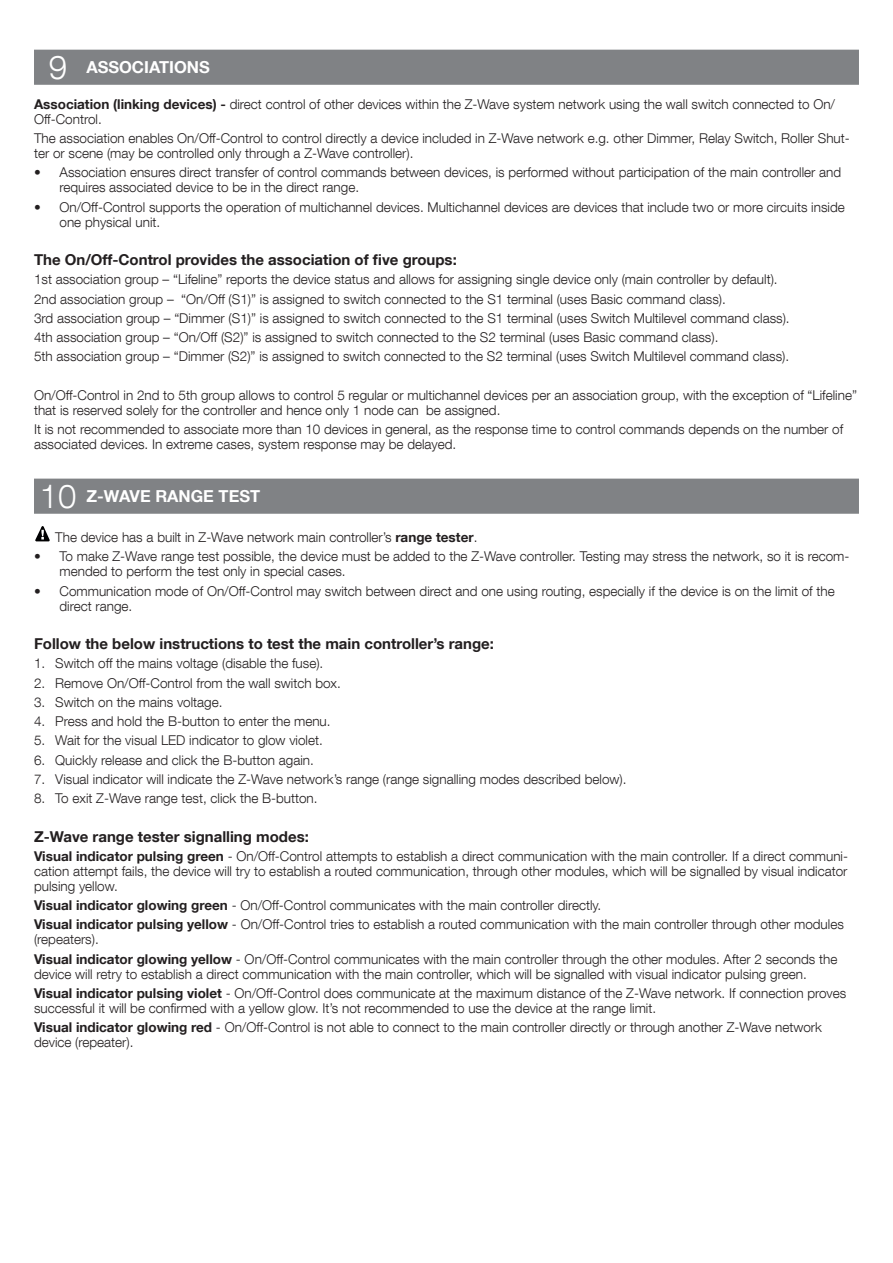
<style>
.page{position:relative;width:893px;height:1263px;background:#fff}
.page>*{position:absolute;margin:0;border:0;box-sizing:border-box;transform-origin:0 0}
.t1{font:300 33px "Helvetica Neue LT Com";color:#fff}
.titolo{font:700 16.5px "Helvetica Neue LT Com";color:#fff}
.Subchapter{font:700 15px "Helvetica Neue LT Com";color:#231f20}
.t2{font:300 13.5px/15px "Helvetica Neue LT Com";color:#231f20}
.s1{font-weight:700}
</style>
<div class="page">
<div style="left:34px;top:50px;width:825px;height:35px;background:#808285"></div>
<div style="left:34px;top:479px;width:825px;height:35px;background:#808285"></div>
<svg style="left:35px;top:526px;width:15px;height:16px"></svg>
<p class="t1" style="left:49px;top:47px;width:20px">9</p>
<p class="titolo" style="left:86px;top:57px;width:125px">ASSOCIATIONS</p>
<p class="t2" style="left:34px;top:96px;width:803px"><span class="s1">Association (linking devices) -</span> direct control of other devices within the Z-Wave system network using the wall switch connected to On/<br>Off-Control.</p>
<p class="t2" style="left:34px;top:130px;width:817px">The association enables On/Off-Control to control directly a device included in Z-Wave network e.g. other Dimmer, Relay Switch, Roller Shut&shy;ter or scene (may be controlled only through a Z-Wave controller).</p>
<p class="t2" style="left:60px;top:165px;width:783px;text-indent:-26px">• Association ensures direct transfer of control commands between devices, is performed without participation of the main controller and requires associated device to be in the direct range.</p>
<p class="t2" style="left:60px;top:199px;width:787px;text-indent:-26px">• On/Off-Control supports the operation of multichannel devices. Multichannel devices are devices that include two or more circuits inside one physical unit.</p>
<p class="Subchapter" style="left:34px;top:250px;width:424px">The On/Off-Control provides the association of five groups:</p>
<p class="t2" style="left:34px;top:272px;width:745px">1st association group – “Lifeline” reports the device status and allows for assigning single device only (main controller by default).</p>
<p class="t2" style="left:34px;top:291px;width:693px">2nd association group – “On/Off (S1)” is assigned to switch connected to the S1 terminal (uses Basic command class).</p>
<p class="t2" style="left:34px;top:310px;width:757px">3rd association group – “Dimmer (S1)” is assigned to switch connected to the S1 terminal (uses Switch Multilevel command class).</p>
<p class="t2" style="left:34px;top:329px;width:686px">4th association group – “On/Off (S2)” is assigned to switch connected to the S2 terminal (uses Basic command class).</p>
<p class="t2" style="left:34px;top:349px;width:757px">5th association group – “Dimmer (S2)” is assigned to switch connected to the S2 terminal (uses Switch Multilevel command class).</p>
<p class="t2" style="left:34px;top:387px;width:824px">On/Off-Control in 2nd to 5th group allows to control 5 regular or multichannel devices per an association group, with the exception of “Lifeline” that is reserved solely for the controller and hence only 1 node can be assigned.</p>
<p class="t2" style="left:34px;top:421px;width:811px">It is not recommended to associate more than 10 devices in general, as the response time to control commands depends on the number of associated devices. In extreme cases, system response may be delayed.</p>
<p class="t1" style="left:40px;top:476px;width:38px">10</p>
<p class="titolo" style="left:86px;top:486px;width:175px">Z-WAVE RANGE TEST</p>
<p class="t2" style="left:55px;top:529px;width:424px">The device has a built in Z-Wave network main controller’s <span class="s1">range tester</span>.</p>
<p class="t2" style="left:60px;top:549px;width:791px;text-indent:-26px">• To make Z-Wave range test possible, the device must be added to the Z-Wave controller. Testing may stress the network, so it is recom&shy;mended to perform the test only in special cases.</p>
<p class="t2" style="left:60px;top:583px;width:777px;text-indent:-26px">• Communication mode of On/Off-Control may switch between direct and one using routing, especially if the device is on the limit of the direct range.</p>
<p class="Subchapter" style="left:34px;top:634px;width:461px">Follow the below instructions to test the main controller’s range:</p>
<p class="t2" style="left:34px;top:656px;width:291px">1. Switch off the mains voltage (disable the fuse).</p>
<p class="t2" style="left:34px;top:675px;width:308px">2. Remove On/Off-Control from the wall switch box.</p>
<p class="t2" style="left:34px;top:694px;width:190px">3. Switch on the mains voltage.</p>
<p class="t2" style="left:34px;top:713px;width:298px">4. Press and hold the B-button to enter the menu.</p>
<p class="t2" style="left:34px;top:733px;width:290px">5. Wait for the visual LED indicator to glow violet.</p>
<p class="t2" style="left:34px;top:752px;width:281px">6. Quickly release and click the B-button again.</p>
<p class="t2" style="left:34px;top:771px;width:594px">7. Visual indicator will indicate the Z-Wave network’s range (range signalling modes described below).</p>
<p class="t2" style="left:34px;top:790px;width:285px">8. To exit Z-Wave range test, click the B-button.</p>
<p class="Subchapter" style="left:34px;top:827px;width:276px">Z-Wave range tester signalling modes:</p>
<p class="t2" style="left:34px;top:848px;width:816px;text-align:justify"><span class="s1">Visual indicator pulsing green</span> - On/Off-Control attempts to establish a direct communication with the main controller. If a direct communi&shy;cation attempt fails, the device will try to establish a routed communication, through other modules, which will be signalled by visual indicator pulsing yellow.</p>
<p class="t2" style="left:34px;top:897px;width:569px"><span class="s1">Visual indicator glowing green</span> - On/Off-Control communicates with the main controller directly.</p>
<p class="t2" style="left:34px;top:917px;width:811px"><span class="s1">Visual indicator pulsing yellow</span> - On/Off-Control tries to establish a routed communication with the main controller through other modules (repeaters).</p>
<p class="t2" style="left:34px;top:951px;width:805px"><span class="s1">Visual indicator glowing yellow</span> - On/Off-Control communicates with the main controller through the other modules. After 2 seconds the device will retry to establish a direct communication with the main controller, which will be signalled with visual indicator pulsing green.</p>
<p class="t2" style="left:34px;top:985px;width:814px"><span class="s1">Visual indicator pulsing violet</span> - On/Off-Control does communicate at the maximum distance of the Z-Wave network. If connection proves successful it will be confirmed with a yellow glow. It’s not recommended to use the device at the range limit.</p>
<p class="t2" style="left:34px;top:1019px;width:789px"><span class="s1">Visual indicator glowing red</span> - On/Off-Control is not able to connect to the main controller directly or through another Z-Wave network device (repeater).</p>
</div>
